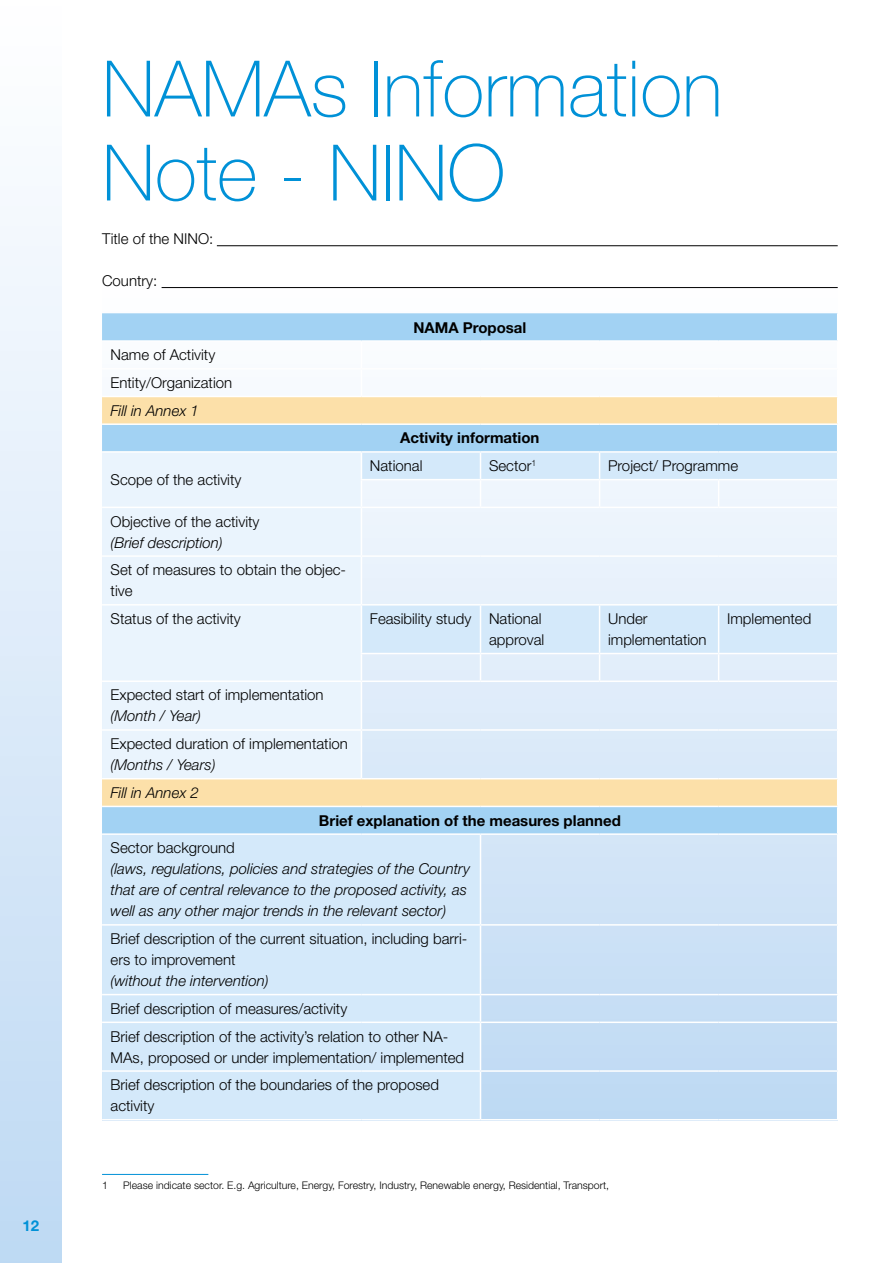
<style>
.page{position:relative;width:893px;height:1263px;background:#fff}
.page>*{position:absolute;margin:0;border:0;box-sizing:border-box;transform-origin:0 0}
.t1{font:100 78px/84px "Helvetica Neue LT Std";color:#0091d7}
.t2{font:300 15px/21px "Helvetica Neue LT Std";color:#000}
.t3{font:italic 300 15px/21px "Helvetica Neue LT Std";color:#000}
.t4{font:700 15px "Helvetica Neue LT Std";color:#000}
.t5{font:700 15px "Helvetica Neue LT Std";color:#0091d7}
.t6{font:300 10.5px "Helvetica Neue LT Std";color:#000}
</style>
<div class="page">
<div style="left:0;top:0;width:62px;height:1263px;background:linear-gradient(to bottom,#fff,#bed9f3)"></div>
<hr style="left:217px;top:245px;width:621px;height:1px;background:#000">
<hr style="left:162px;top:287px;width:676px;height:1px;background:#000">
<div style="left:102px;top:313px;width:735px;height:27px;background:#a2d2f3"></div>
<svg style="left:102px;top:397px;width:735px;height:54px;background:#cfd9ce"></svg>
<svg style="left:102px;top:453px;width:735px;height:666px;background:#d9e9f6"></svg>
<hr style="left:102px;top:423px;width:259px;height:2px;background:#fff">
<hr style="left:361px;top:423px;width:119px;height:2px;background:#fff">
<hr style="left:480px;top:423px;width:120px;height:2px;background:#fff">
<hr style="left:600px;top:423px;width:119px;height:2px;background:#fff">
<hr style="left:719px;top:423px;width:119px;height:2px;background:#fff">
<hr style="left:361px;top:479px;width:119px;height:1px;background:#fff">
<svg style="left:361px;top:453px;width:1px;height:54px"></svg>
<hr style="left:480px;top:479px;width:120px;height:1px;background:#fff">
<svg style="left:480px;top:453px;width:1px;height:54px"></svg>
<hr style="left:600px;top:479px;width:119px;height:1px;background:#fff">
<svg style="left:599px;top:453px;width:1px;height:54px"></svg>
<hr style="left:719px;top:479px;width:119px;height:1px;background:#fff">
<svg style="left:718px;top:480px;width:1px;height:27px"></svg>
<hr style="left:102px;top:507px;width:259px;height:1px;background:#fff">
<hr style="left:361px;top:507px;width:119px;height:1px;background:#fff">
<hr style="left:361px;top:508px;width:1px;height:47px;background:#fff">
<hr style="left:480px;top:507px;width:120px;height:1px;background:#fff">
<hr style="left:600px;top:507px;width:119px;height:1px;background:#fff">
<hr style="left:719px;top:507px;width:119px;height:1px;background:#fff">
<hr style="left:102px;top:555px;width:259px;height:2px;background:#fff">
<hr style="left:361px;top:555px;width:119px;height:2px;background:#fff">
<hr style="left:361px;top:557px;width:1px;height:47px;background:#fff">
<hr style="left:480px;top:555px;width:120px;height:2px;background:#fff">
<hr style="left:600px;top:555px;width:119px;height:2px;background:#fff">
<hr style="left:719px;top:555px;width:119px;height:2px;background:#fff">
<hr style="left:102px;top:604px;width:259px;height:1px;background:#fff">
<hr style="left:361px;top:604px;width:119px;height:1px;background:#fff">
<hr style="left:361px;top:605px;width:1px;height:48px;background:#fff">
<hr style="left:480px;top:604px;width:120px;height:1px;background:#fff">
<hr style="left:480px;top:605px;width:1px;height:48px;background:#fff">
<hr style="left:600px;top:604px;width:119px;height:1px;background:#fff">
<hr style="left:599px;top:605px;width:1px;height:48px;background:#fff">
<hr style="left:719px;top:604px;width:119px;height:1px;background:#fff">
<hr style="left:718px;top:605px;width:1px;height:48px;background:#fff">
<hr style="left:361px;top:653px;width:119px;height:1px;background:#fff">
<svg style="left:361px;top:654px;width:1px;height:26px"></svg>
<hr style="left:480px;top:653px;width:120px;height:1px;background:#fff">
<svg style="left:480px;top:654px;width:1px;height:26px"></svg>
<hr style="left:600px;top:653px;width:119px;height:1px;background:#fff">
<svg style="left:599px;top:654px;width:1px;height:26px"></svg>
<hr style="left:719px;top:653px;width:119px;height:1px;background:#fff">
<svg style="left:718px;top:654px;width:1px;height:26px"></svg>
<hr style="left:102px;top:680px;width:259px;height:2px;background:#fff">
<hr style="left:361px;top:680px;width:119px;height:2px;background:#fff">
<hr style="left:361px;top:682px;width:1px;height:47px;background:#fff">
<hr style="left:480px;top:680px;width:120px;height:2px;background:#fff">
<hr style="left:600px;top:680px;width:119px;height:2px;background:#fff">
<hr style="left:719px;top:680px;width:119px;height:2px;background:#fff">
<hr style="left:102px;top:729px;width:259px;height:2px;background:#fff">
<hr style="left:361px;top:729px;width:119px;height:2px;background:#fff">
<hr style="left:361px;top:731px;width:1px;height:47px;background:#fff">
<hr style="left:480px;top:729px;width:120px;height:2px;background:#fff">
<hr style="left:600px;top:729px;width:119px;height:2px;background:#fff">
<hr style="left:719px;top:729px;width:119px;height:2px;background:#fff">
<hr style="left:102px;top:778px;width:259px;height:1px;background:#fff">
<hr style="left:361px;top:778px;width:119px;height:1px;background:#fff">
<hr style="left:480px;top:778px;width:120px;height:1px;background:#fff">
<hr style="left:600px;top:778px;width:119px;height:1px;background:#fff">
<hr style="left:719px;top:778px;width:119px;height:1px;background:#fff">
<hr style="left:102px;top:806px;width:259px;height:1px;background:#fff">
<hr style="left:361px;top:806px;width:119px;height:1px;background:#fff">
<hr style="left:480px;top:806px;width:120px;height:1px;background:#fff">
<hr style="left:600px;top:806px;width:119px;height:1px;background:#fff">
<hr style="left:719px;top:806px;width:119px;height:1px;background:#fff">
<hr style="left:102px;top:833px;width:259px;height:2px;background:#fff">
<hr style="left:361px;top:833px;width:119px;height:2px;background:#fff">
<hr style="left:480px;top:833px;width:120px;height:2px;background:#fff">
<hr style="left:480px;top:835px;width:1px;height:89px;background:#fff">
<hr style="left:600px;top:833px;width:119px;height:2px;background:#fff">
<hr style="left:719px;top:833px;width:119px;height:2px;background:#fff">
<hr style="left:102px;top:924px;width:259px;height:2px;background:#fff">
<hr style="left:361px;top:924px;width:119px;height:2px;background:#fff">
<hr style="left:480px;top:924px;width:120px;height:2px;background:#fff">
<hr style="left:480px;top:926px;width:1px;height:68px;background:#fff">
<hr style="left:600px;top:924px;width:119px;height:2px;background:#fff">
<hr style="left:719px;top:924px;width:119px;height:2px;background:#fff">
<hr style="left:102px;top:994px;width:259px;height:1px;background:#fff">
<hr style="left:361px;top:994px;width:119px;height:1px;background:#fff">
<hr style="left:480px;top:994px;width:120px;height:1px;background:#fff">
<svg style="left:480px;top:995px;width:1px;height:26px"></svg>
<hr style="left:600px;top:994px;width:119px;height:1px;background:#fff">
<hr style="left:719px;top:994px;width:119px;height:1px;background:#fff">
<hr style="left:102px;top:1021px;width:259px;height:2px;background:#fff">
<hr style="left:361px;top:1021px;width:119px;height:2px;background:#fff">
<hr style="left:480px;top:1021px;width:120px;height:2px;background:#fff">
<hr style="left:480px;top:1023px;width:1px;height:47px;background:#fff">
<hr style="left:600px;top:1021px;width:119px;height:2px;background:#fff">
<hr style="left:719px;top:1021px;width:119px;height:2px;background:#fff">
<hr style="left:102px;top:1070px;width:259px;height:2px;background:#fff">
<hr style="left:361px;top:1070px;width:119px;height:2px;background:#fff">
<hr style="left:480px;top:1070px;width:120px;height:2px;background:#fff">
<hr style="left:480px;top:1072px;width:1px;height:47px;background:#fff">
<hr style="left:600px;top:1070px;width:119px;height:2px;background:#fff">
<hr style="left:719px;top:1070px;width:119px;height:2px;background:#fff">
<hr style="left:102px;top:1174px;width:106px;height:1px;background:#0091d7">
<p class="t5" style="left:23px;top:1217px;width:18px">12</p>
<h1 class="t1" style="left:102px;top:47px;width:622px">NAMAs Information<br>Note - NINO</h1>
<p class="t2" style="left:102px;top:228px;width:113px">Title of the NINO:</p>
<p class="t2" style="left:102px;top:270px;width:57px">Country:</p>
<p class="t4" style="left:413px;top:318px;width:115px">NAMA Proposal</p>
<p class="t2" style="left:111px;top:341px;width:123px;line-height:27.8px">Name of Activity<br>Entity/Organization</p>
<p class="t3" style="left:111px;top:400px;width:90px">Fill in Annex 1</p>
<p class="t4" style="left:400px;top:429px;width:141px">Activity information</p>
<p class="t2" style="left:111px;top:469px;width:132px">Scope of the activity</p>
<p class="t2" style="left:370px;top:455px;width:54px">National</p>
<p class="t2" style="left:489px;top:455px;width:49px">Sector<sup>1</sup></p>
<p class="t2" style="left:608px;top:455px;width:132px">Project/ Programme</p>
<p class="t2" style="left:111px;top:510px;width:150px">Objective of the activity</p>
<p class="t3" style="left:111px;top:531px;width:114px">(Brief description)</p>
<p class="t2" style="left:111px;top:559px;width:237px">Set of measures to obtain the objec&shy;tive</p>
<p class="t2" style="left:111px;top:608px;width:132px">Status of the activity</p>
<p class="t2" style="left:370px;top:608px;width:176px;text-align:right">Feasibility study National approval</p>
<p class="t2" style="left:608px;top:608px;width:100px">Under implementation</p>
<p class="t2" style="left:727px;top:608px;width:86px">Implemented</p>
<p class="t2" style="left:111px;top:684px;width:215px">Expected start of implementation</p>
<p class="t3" style="left:111px;top:705px;width:92px">(Month / Year)</p>
<p class="t2" style="left:111px;top:733px;width:239px">Expected duration of implementation</p>
<p class="t3" style="left:111px;top:751px;width:107px;line-height:27.8px">(Months / Years)<br>Fill in Annex 2</p>
<p class="t4" style="left:319px;top:811px;width:303px">Brief explanation of the measures planned</p>
<p class="t2" style="left:111px;top:837px;width:126px">Sector background</p>
<p class="t3" style="left:111px;top:858px;width:361px">(laws, regulations, policies and strategies of the Country that are of central relevance to the proposed activity, as well as any other major trends in the relevant sector)</p>
<p class="t2" style="left:111px;top:928px;width:358px">Brief description of the current situation, including barri&shy;ers to improvement</p>
<p class="t3" style="left:111px;top:970px;width:160px">(without the intervention)</p>
<p class="t2" style="left:111px;top:994px;width:339px;line-height:27.8px">Brief description of measures/activity<br>Brief description of the activity’s relation to other NA-</p>
<p class="t2" style="left:111px;top:1043px;width:355px;line-height:27.8px">MAs, proposed or under implementation/ implemented<br>Brief description of the boundaries of the proposed</p>
<p class="t2" style="left:111px;top:1095px;width:45px">activity</p>
<p class="t6" style="left:102px;top:1179px;width:7px">1</p>
<p class="t6" style="left:123px;top:1179px;width:487px">Please indicate sector. E.g. Agriculture, Energy, Forestry, Industry, Renewable energy, Residential, Transport,</p>
</div>
